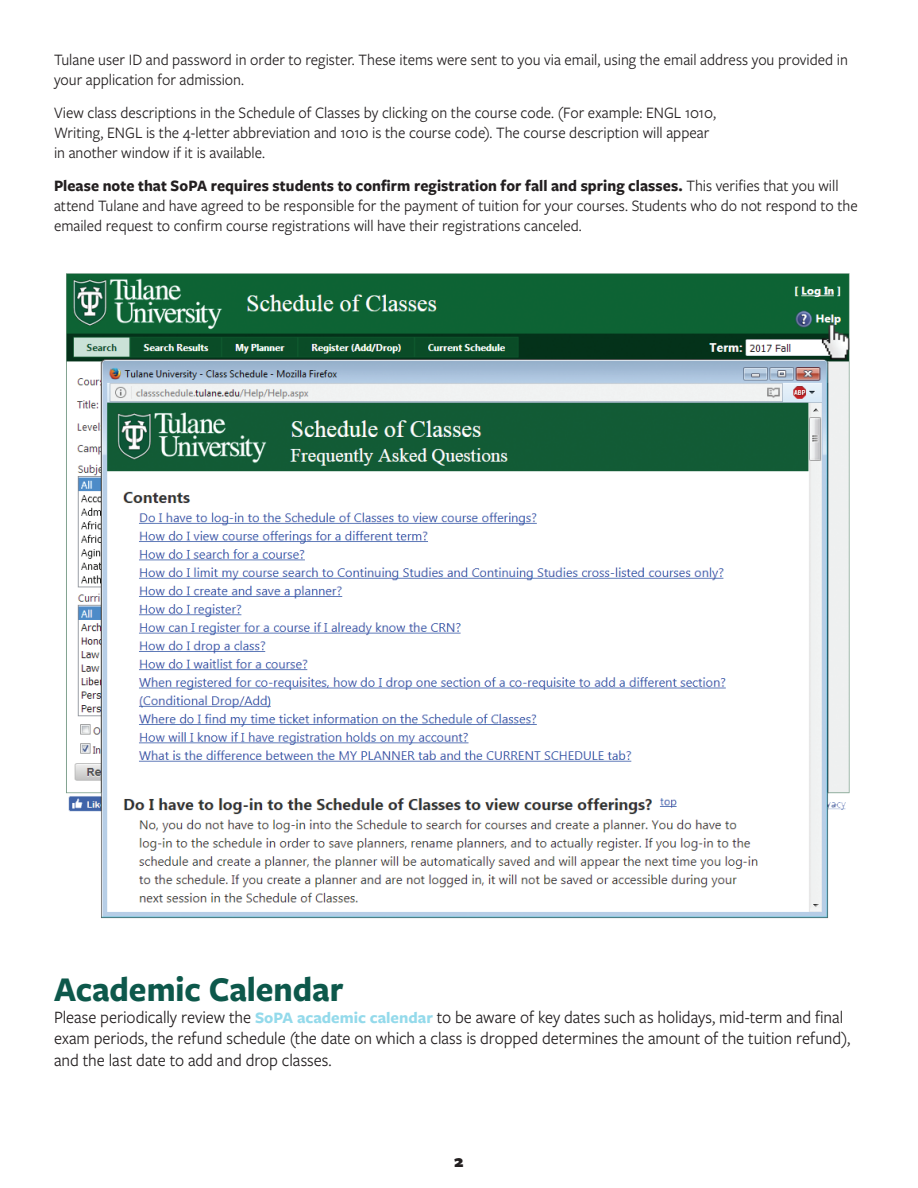
<style>
.page{position:relative;width:918px;height:1188px;background:#fff}
.page>*{position:absolute;margin:0;border:0;box-sizing:border-box;transform-origin:0 0}
.heading_2{font:700 36px "Freight Sans Pro";letter-spacing:-.005em;color:#0d584b;scale:.95 1}
.body_paragraph{font:18px/21.6px "Freight Sans Pro";letter-spacing:-.005em;color:#231f20;scale:.95 1}
.t1{font:900 18px "Freight Sans Pro";color:#231f20}
.body_paragraph-2{font:16.5px/19.8px "Freight Sans Pro";color:#231f20;scale:.95 1}
.s1{font-weight:700}
.s2{font-weight:700;font-size:16.5px;color:#94daeb}
</style>
<div class="page">
<img style="left:66px;top:273px;width:784px;height:646px">
<p class="body_paragraph-2" style="left:54px;top:49px;width:837px">Tulane user ID and password in order to register. These items were sent to you via email, using the email address you provided in your application for admission.</p>
<p class="body_paragraph-2" style="left:54px;top:102px;width:698px">View class descriptions in the Schedule of Classes by clicking on the course code. (For example: ENGL 1010,<br>Writing, ENGL is the 4-letter abbreviation and 1010 is the course code). The course description will appear in another window if it is available.</p>
<p class="body_paragraph-2" style="left:54px;top:175px;width:848px"><span class="s1">Please note that SoPA requires students to confirm registration for fall and spring classes.</span> This verifies that you will attend Tulane and have agreed to be responsible for the payment of tuition for your courses. Students who do not respond to the emailed request to confirm course registrations will have their registrations canceled.</p>
<p class="heading_2" style="left:54px;top:965px;width:306px">Academic Calendar</p>
<p class="body_paragraph" style="left:54px;top:1005px;width:840px">Please periodically review the <span class="s2">SoPA academic calendar</span> to be aware of key dates such as holidays, mid-term and final exam periods, the refund schedule (the date on which a class is dropped determines the amount of the tuition refund), and the last date to add and drop classes.</p>
<p class="t1" style="left:454px;top:1149px;width:11px">2</p>
</div>
